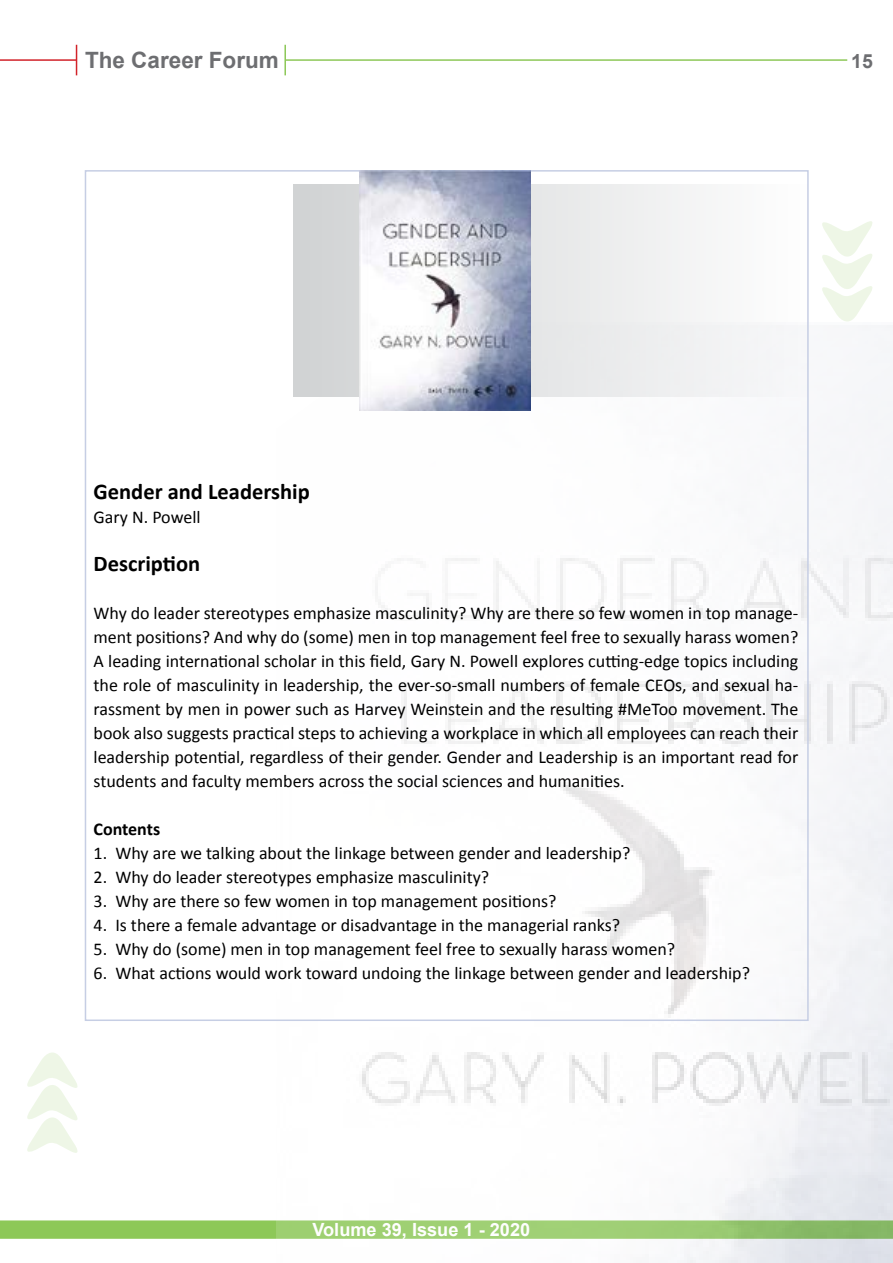
<style>
.page{position:relative;width:893px;height:1263px;background:#fff}
.page>*{position:absolute;margin:0;border:0;box-sizing:border-box;transform-origin:0 0}
.t1{font:700 22.5px "Calibri";color:#000}
.t2{font:700 22.5px "Arial";color:#6d6e71}
.t3{font:700 19.5px "Arial";color:#6d6e71}
.t4{font:700 18.15px "Arial";color:#fff}
.t5{font:18px/24px "Calibri";color:#000;text-align:justify}
.t6{font:700 18px "Calibri";color:#000}
</style>
<div class="page">
<hr style="left:0;top:59px;width:77px;height:2px;background:#d2232a">
<hr style="left:285px;top:59px;width:562px;height:2px;background:#8dc858">
<hr style="left:76px;top:45px;width:1px;height:30px;background:#d2232a">
<hr style="left:284px;top:45px;width:2px;height:30px;background:#8dc858">
<div style="left:0;top:1220px;width:893px;height:19px;background:#8dc858;border:2px solid #8dc858"></div>
<img style="left:276px;top:322px;width:617px;height:941px">
<svg style="left:294px;top:184px;width:514px;height:213px;fill:#eeeeef"></svg>
<img style="left:360px;top:170px;width:171px;height:241px">
<svg style="left:27px;top:1052px;width:51px;height:101px"></svg>
<svg style="left:816px;top:221px;width:62px;height:102px"></svg>
<p class="t2" style="left:85px;top:45px;width:195px">The Career Forum</p>
<p class="t3" style="left:851px;top:48px;width:23px">15</p>
<p class="t1" style="left:94px;top:477px;width:218px">Gender and Leadership</p>
<p class="t5" style="left:94px;top:505px;width:109px">Gary N. Powell</p>
<p class="t1" style="left:94px;top:549px;width:108px">Description</p>
<p class="t5" style="left:94px;top:601px;width:706px">Why do leader stereotypes emphasize masculinity? Why are there so few women in top manage&shy;ment positions? And why do (some) men in top management feel free to sexually harass women?<br>A leading international scholar in this field, Gary N. Powell explores cutting-edge topics including the role of masculinity in leadership, the ever-so-small numbers of female CEOs, and sexual ha&shy;rassment by men in power such as Harvey Weinstein and the resulting #MeToo movement. The book also suggests practical steps to achieving a workplace in which all employees can reach their leadership potential, regardless of their gender. Gender and Leadership is an important read for students and faculty members across the social sciences and humanities.</p>
<p class="t6" style="left:94px;top:817px;width:68px">Contents</p>
<p class="t5" style="left:94px;top:841px;width:538px">1. Why are we talking about the linkage between gender and leadership?</p>
<p class="t5" style="left:94px;top:865px;width:397px">2. Why do leader stereotypes emphasize masculinity?</p>
<p class="t5" style="left:94px;top:889px;width:464px">3. Why are there so few women in top management positions?</p>
<p class="t5" style="left:94px;top:913px;width:528px">4. Is there a female advantage or disadvantage in the managerial ranks?</p>
<p class="t5" style="left:94px;top:937px;width:583px">5. Why do (some) men in top management feel free to sexually harass women?</p>
<p class="t5" style="left:94px;top:961px;width:658px">6. What actions would work toward undoing the linkage between gender and leadership?</p>
<p class="t4" style="left:312px;top:1218px;width:219px">Volume 39, Issue 1 - 2020</p>
</div>
